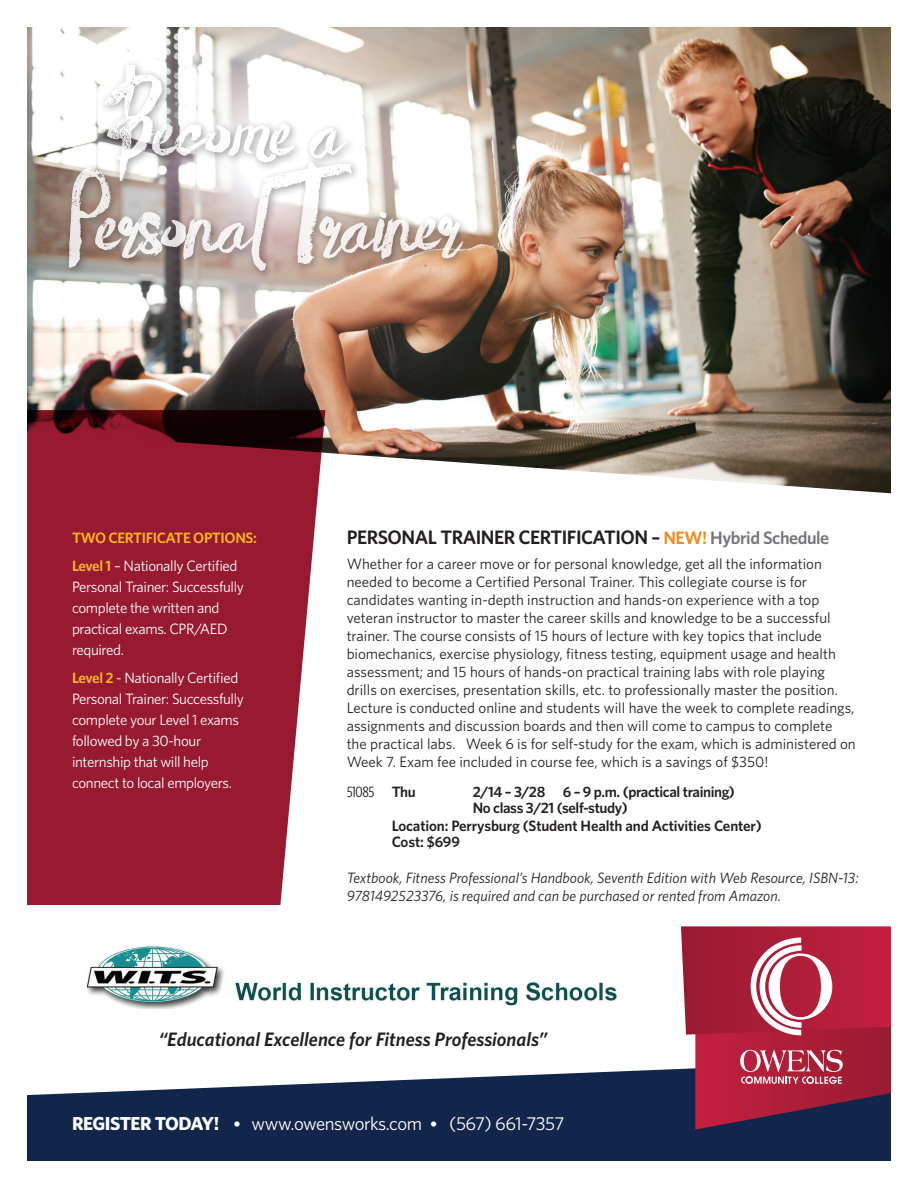
<style>
.page{position:relative;width:918px;height:1188px;background:#fff}
.page>*{position:absolute;margin:0;border:0;box-sizing:border-box;transform-origin:0 0}
.t1{font:102px/94.5px "innocentsrough";color:#fff}
.t2{font:600 19.5px "Whitney";letter-spacing:-.025em;color:#231f20}
.t3{font:italic 600 19.5px "Whitney";color:#231f20}
.t4{font:18.75px "Whitney";letter-spacing:-.025em;color:#fff}
.t5{font:15px/18px "Whitney";color:#231f20}
.t6{font:15px/21px "Whitney";letter-spacing:-.025em;color:#fff}
.t7{font:italic 15px/18px "Whitney";color:#231f20}
.t8{font:600 15px/16.2px "Whitney";letter-spacing:-.01em;color:#231f20}
.t9{font:600 15px/27.8px "Whitney";letter-spacing:-.025em;color:#fcb423}
.t10{font:15px "Whitney Condensed";letter-spacing:-.025em;color:#231f20}
.s1{font-weight:400;color:#fff}
.s2{font-weight:600;color:#fcb423}
.s3{font-size:18px;color:#f08b21}
.s4{font-size:18px;color:#757679}
.s5{font-family:"Whitney";font-weight:600}
.s6{font-weight:700}
.s7{font-family:"Sentinel";font-weight:500}
</style>
<div class="page">
<img style="left:86px;top:946px;width:531px;height:62px">
<img style="left:27px;top:27px;width:864px;height:466px">
<svg style="left:27px;top:410px;width:298px;height:495px;background:#98293c"></svg>
<div style="left:63px;top:59px;width:410px;height:222px;background:#231f20;opacity:.5"></div>
<svg style="left:27px;top:1068px;width:864px;height:93px;background:#314362"></svg>
<svg style="left:681px;top:926px;width:210px;height:204px;background:#a73c54"></svg>
<h1 class="t1" style="left:72px;top:73px;width:390px;text-indent:37px">Become a<br>Personal Trainer</h1>
<p class="t9" style="left:72px;top:524px;width:186px">TWO CERTIFICATE OPTIONS:<br>Level 1 <span class="s1">– Nationally Certified</span></p>
<p class="t6" style="left:72px;top:576px;width:174px">Personal Trainer: Successfully complete the written and practical exams. CPR/AED required.</p>
<p class="t6" style="left:72px;top:666px;width:174px"><span class="s2">Level 2</span> - Nationally Certified<br>Personal Trainer: Successfully complete your Level 1 exams followed by a 30-hour internship that will help connect to local employers.</p>
<h2 class="t2" style="left:347px;top:525px;width:484px">PERSONAL TRAINER CERTIFICATION – <span class="s3">NEW!</span> <span class="s4">Hybrid Schedule</span></h2>
<p class="t5" style="left:347px;top:555px;width:511px">Whether for a career move or for personal knowledge, get all the information needed to become a Certified Personal Trainer. This collegiate course is for candidates wanting in-depth instruction and hands-on experience with a top veteran instructor to master the career skills and knowledge to be a successful trainer. The course consists of 15 hours of lecture with key topics that include biomechanics, exercise physiology, fitness testing, equipment usage and health assessment; and 15 hours of hands-on practical training labs with role playing drills on exercises, presentation skills, etc. to professionally master the position.<br>Lecture is conducted online and students will have the week to complete readings, assignments and discussion boards and then will come to campus to complete the practical labs. Week 6 is for self-study for the exam, which is administered on Week 7. Exam fee included in course fee, which is a savings of $350!</p>
<p class="t10" style="left:347px;top:783px;width:71px">51085 <span class="s5">Thu</span></p>
<p class="t8" style="left:473px;top:783px;width:264px">2/14 – 3/28 6 – 9 p.m. (practical training)<br>No class 3/21 (self-study)</p>
<p class="t8" style="left:392px;top:818px;width:372px">Location: Perrysburg (Student Health and Activities Center)<br>Cost: $699</p>
<p class="t7" style="left:347px;top:869px;width:514px">Textbook, Fitness Professional’s Handbook, Seventh Edition with Web Resource, ISBN-13:<br>9781492523376, is required and can be purchased or rented from Amazon.</p>
<h2 class="t3" style="left:159px;top:1026px;width:390px">“Educational Excellence for Fitness Professionals”</h2>
<p class="t4" style="left:72px;top:1111px;width:494px"><span class="s6">REGISTER TODAY!</span> <span class="s7">•</span> www.owensworks.com <span class="s7">•</span> (567) 661-7357</p>
</div>
